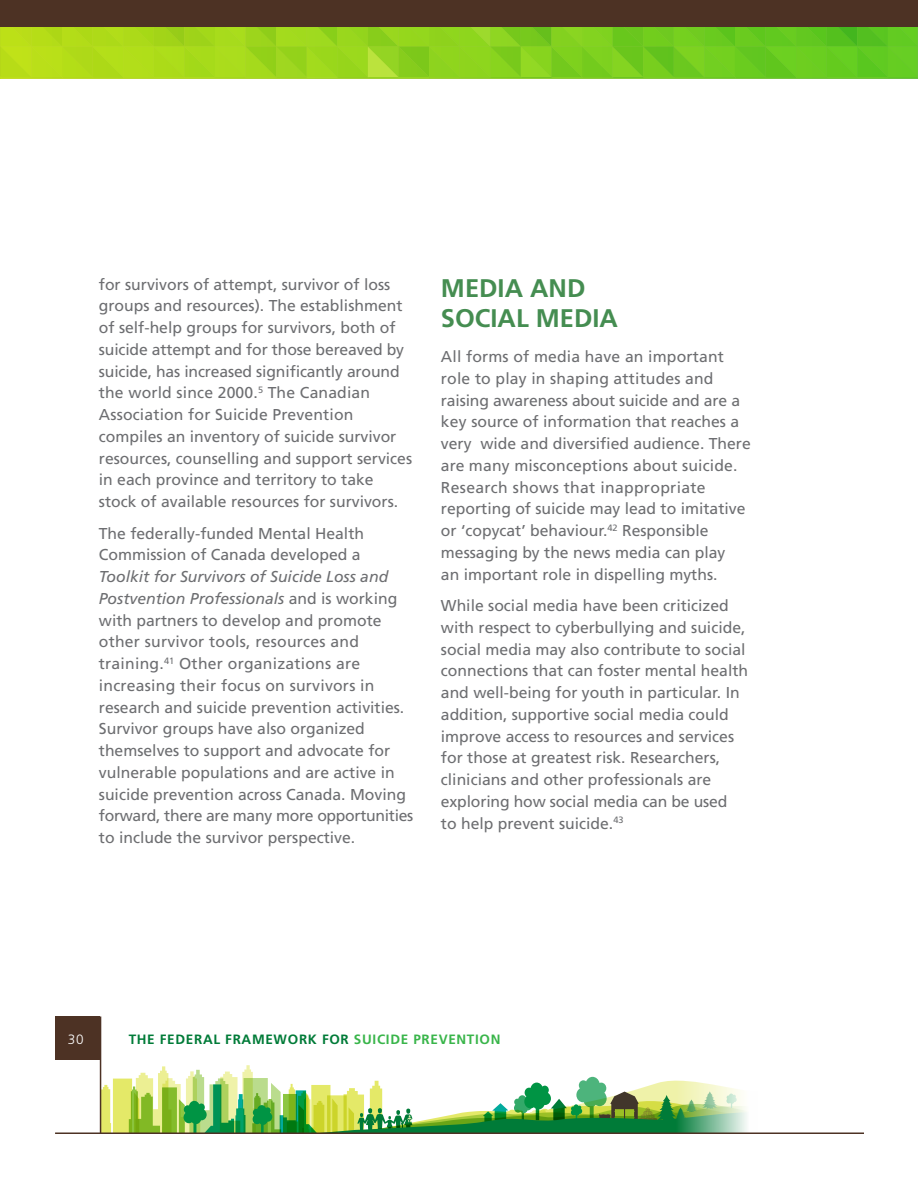
<style>
.page{position:relative;width:918px;height:1188px;background:#fff}
.page>*{position:absolute;margin:0;border:0;box-sizing:border-box;transform-origin:0 0}
.H2B{font:700 25.5px/30px "Frutiger LT Std";color:#458d51}
.Body{font:15.75px/21.8px "Frutiger LT Std";color:#6d6e71}
.t1{font:700 13.5px "Frutiger LT Std";letter-spacing:.05em;color:#007b38}
.t2{font:300 13.5px "Frutiger LT Std";color:#fff}
.s1{font-style:italic}
.s2{color:#39b54a}
</style>
<div class="page">
<svg style="left:101px;top:1065px;width:646px;height:67px"></svg>
<svg style="left:0;top:27px;width:918px;height:51px;background:#8ad21d"></svg>
<div style="left:0;top:0;width:918px;height:27px;background:#4d3224"></div>
<div style="left:55px;top:1017px;width:45px;height:43px;background:#4d3224"></div>
<hr style="left:100px;top:1016px;width:1px;height:117px;background:#4d3224">
<hr style="left:55px;top:1132px;width:809px;height:2px;background:#4d3224">
<p class="Body" style="left:99px;top:273px;width:315px">for survivors of attempt, survivor of loss groups and resources). The establishment of self-help groups for survivors, both of suicide attempt and for those bereaved by suicide, has increased significantly around the world since 2000.<sup>5</sup> The Canadian Association for Suicide Prevention compiles an inventory of suicide survivor resources, counselling and support services in each province and territory to take stock of available resources for survivors.</p>
<p class="Body" style="left:99px;top:522px;width:316px">The federally-funded Mental Health Commission of Canada developed a <span class="s1">Toolkit for Survivors of Suicide Loss and Postvention Professionals</span> and is working with partners to develop and promote other survivor tools, resources and training.<sup>41</sup> Other organizations are increasing their focus on survivors in research and suicide prevention activities.<br>Survivor groups have also organized themselves to support and advocate for vulnerable populations and are active in suicide prevention across Canada. Moving forward, there are many more opportunities to include the survivor perspective.</p>
<p class="H2B" style="left:441px;top:273px;width:179px">MEDIA AND<br>SOCIAL MEDIA</p>
<p class="Body" style="left:441px;top:346px;width:311px">All forms of media have an important role to play in shaping attitudes and raising awareness about suicide and are a key source of information that reaches a very wide and diversified audience. There are many misconceptions about suicide.<br>Research shows that inappropriate reporting of suicide may lead to imitative or ‘copycat’ behaviour.<sup>42</sup> Responsible messaging by the news media can play<br>an important role in dispelling myths.</p>
<p class="Body" style="left:441px;top:595px;width:309px">While social media have been criticized with respect to cyberbullying and suicide, social media may also contribute to social connections that can foster mental health and well-being for youth in particular. In addition, supportive social media could improve access to resources and services for those at greatest risk. Researchers, clinicians and other professionals are exploring how social media can be used<br>to help prevent suicide.<sup>43</sup></p>
<p class="t2" style="left:68px;top:1031px;width:17px">30</p>
<p class="t1" style="left:129px;top:1031px;width:373px">THE FEDERAL FRAMEWORK FOR <span class="s2">SUICIDE PREVENTION</span></p>
</div>
